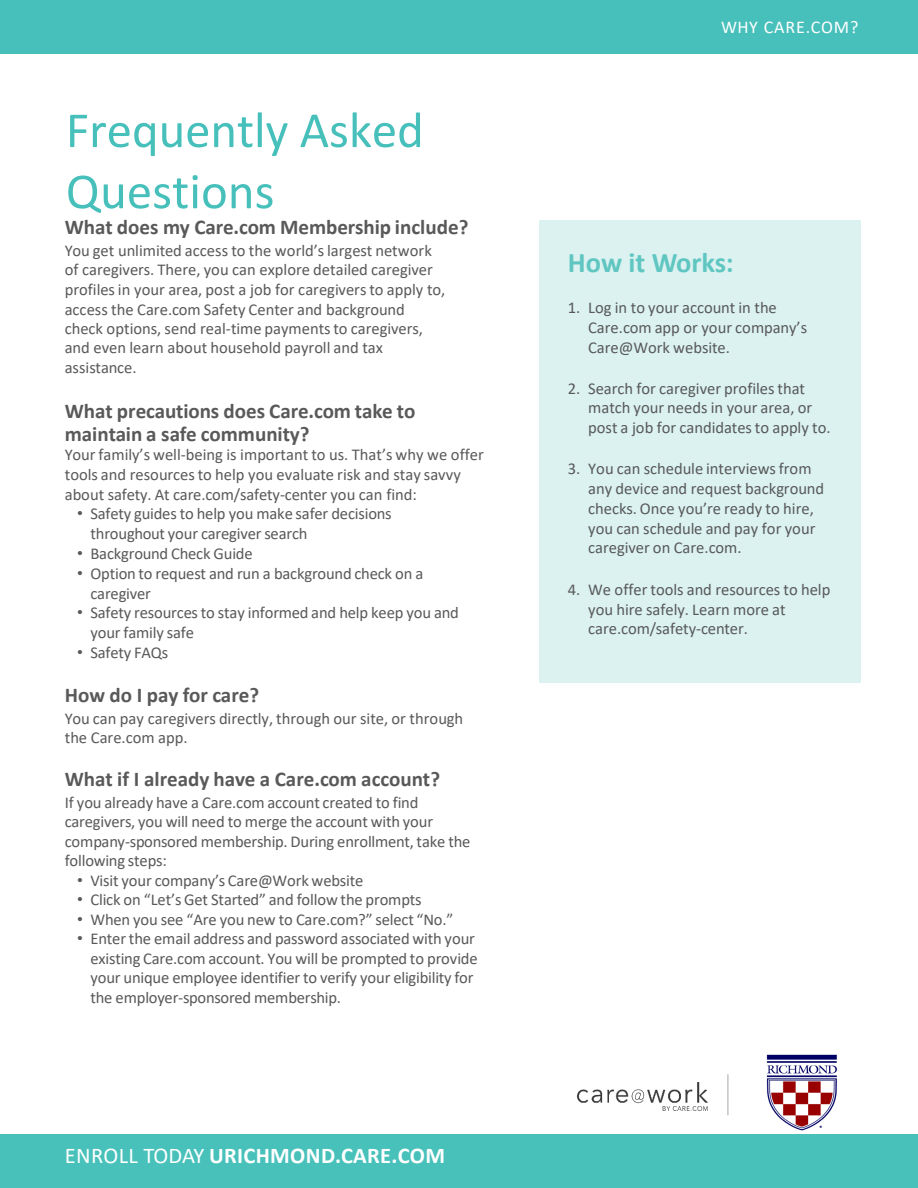
<style>
.page{position:relative;width:918px;height:1188px;background:#fff}
.page>*{position:absolute;margin:0;border:0;box-sizing:border-box;transform-origin:0 0}
.t1{font:51px/61.2px "Calibri";color:#47c0bb}
.t2{font:700 28.5px "Calibri";letter-spacing:-.005em;color:#60c6c1}
.t3{font:700 22.5px "Calibri";letter-spacing:.015em;color:#fff}
.t4{font:700 21px/22.5px "Calibri";color:#595959}
.t5{font:18px "Calibri";letter-spacing:.045em;color:#fff}
.t6{font:16.5px/19.8px "Calibri";letter-spacing:-.005em;color:#595959}
.s1{font-family:"Arial"}
.s2{font-weight:400}
</style>
<div class="page">
<div style="left:0;top:0;width:918px;height:54px;background:#47c0bb"></div>
<div style="left:540px;top:220px;width:321px;height:463px;background:#dbf2f1"></div>
<div style="left:0;top:1134px;width:918px;height:54px;background:#48c1bb"></div>
<hr style="left:728px;top:1074px;width:1px;height:41px;background:#a6a6a6">
<img style="left:576px;top:1082px;width:132px;height:29px">
<img style="left:766px;top:1054px;width:72px;height:77px">
<h1 class="t1" style="left:66px;top:98px;width:359px">Frequently Asked<br>Questions</h1>
<p class="t4" style="left:65px;top:216px;width:405px">What does my Care.com Membership include?</p>
<p class="t6" style="left:65px;top:240px;width:382px">You get unlimited access to the world’s largest network of caregivers. There, you can explore detailed caregiver profiles in your area, post a job for caregivers to apply to, access the Care.com Safety Center and background check options, send real-time payments to caregivers, and even learn about household payroll and tax assistance.</p>
<p class="t4" style="left:65px;top:400px;width:352px">What precautions does Care.com take to maintain a safe community?</p>
<p class="t6" style="left:65px;top:444px;width:421px">Your family’s well-being is important to us. That’s why we offer tools and resources to help you evaluate risk and stay savvy about safety. At care.com/safety-center you can find:</p>
<p class="t6" style="left:90px;top:504px;width:303px;text-indent:-13px"><span class="s1">•</span> Safety guides to help you make safer decisions throughout your caregiver search</p>
<p class="t6" style="left:77px;top:543px;width:177px"><span class="s1">•</span> Background Check Guide</p>
<p class="t6" style="left:90px;top:563px;width:334px;text-indent:-13px"><span class="s1">•</span> Option to request and run a background check on a caregiver</p>
<p class="t6" style="left:90px;top:603px;width:370px;text-indent:-13px"><span class="s1">•</span> Safety resources to stay informed and help keep you and your family safe</p>
<p class="t6" style="left:77px;top:642px;width:93px"><span class="s1">•</span> Safety FAQs</p>
<p class="t4" style="left:65px;top:684px;width:196px">How do I pay for care?</p>
<p class="t6" style="left:65px;top:708px;width:400px">You can pay caregivers directly, through our site, or through the Care.com app.</p>
<p class="t4" style="left:65px;top:768px;width:377px">What if I already have a Care.com account?</p>
<p class="t6" style="left:65px;top:792px;width:407px">If you already have a Care.com account created to find caregivers, you will need to merge the account with your company-sponsored membership. During enrollment, take the following steps:</p>
<p class="t6" style="left:77px;top:870px;width:288px"><span class="s1">•</span> Visit your company’s Care@Work website</p>
<p class="t6" style="left:77px;top:889px;width:346px"><span class="s1">•</span> Click on “Let’s Get Started” and follow the prompts</p>
<p class="t6" style="left:77px;top:909px;width:378px"><span class="s1">•</span> When you see “Are you new to Care.com?” select “No.”</p>
<p class="t6" style="left:90px;top:929px;width:389px;text-indent:-13px"><span class="s1">•</span> Enter the email address and password associated with your existing Care.com account. You will be prompted to provide your unique employee identifier to verify your eligibility for the employer-sponsored membership.</p>
<h3 class="t3" style="left:65px;top:1140px;width:382px"><span class="s2">ENROLL TODAY</span> URICHMOND.CARE.COM</h3>
<p class="t5" style="left:721px;top:15px;width:139px">WHY CARE.COM?</p>
<h2 class="t2" style="left:568px;top:242px;width:167px">How it Works:</h2>
<p class="t6" style="left:588px;top:297px;width:221px;text-indent:-20px">1. Log in to your account in the<br>Care.com app or your company’s<br>Care@Work website.</p>
<p class="t6" style="left:588px;top:378px;width:244px;text-indent:-20px">2. Search for caregiver profiles that match your needs in your area, or post a job for candidates to apply to.</p>
<p class="t6" style="left:588px;top:458px;width:238px;text-indent:-20px">3. You can schedule interviews from any device and request background checks. Once you’re ready to hire, you can schedule and pay for your caregiver on Care.com.</p>
<p class="t6" style="left:588px;top:579px;width:244px;text-indent:-20px">4. We offer tools and resources to help you hire safely. Learn more at care.com/safety-center.</p>
</div>
